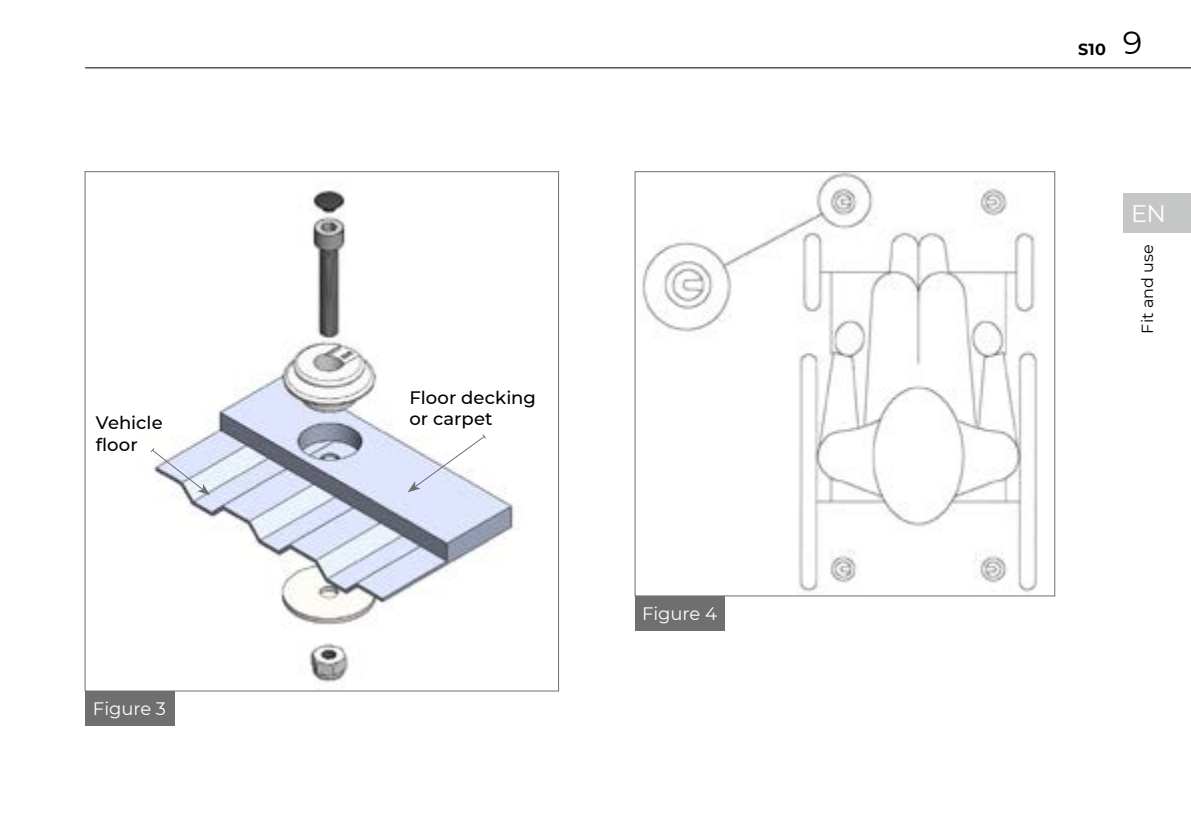
<style>
.page{position:relative;width:1191px;height:840px;background:#fff}
.page>*{position:absolute;margin:0;border:0;box-sizing:border-box;transform-origin:0 0}
.t1{font:24px "Montserrat";color:#fff}
.t2{font:500 18px/21.6px "Montserrat";letter-spacing:.005em;color:#000}
.t3{font:18px "Montserrat";letter-spacing:-.005em;color:#fff}
.t4{font:16px "Montserrat";letter-spacing:.01em;color:#000}
.t5{font:700 16px "Montserrat";color:#000}
.s1{font-weight:400;font-size:32px}
</style>
<div class="page">
<img style="left:171px;top:190px;width:350px;height:493px">
<svg style="left:150px;top:447px;width:60px;height:48px"></svg>
<svg style="left:407px;top:433px;width:80px;height:59px"></svg>
<img style="left:637px;top:173px;width:401px;height:420px">
<div style="left:85px;top:690px;width:89px;height:35px;background:#6f6f6e"></div>
<div style="left:635px;top:596px;width:89px;height:34px;background:#6f6f6e"></div>
<div style="left:1123px;top:193px;width:68px;height:39px;background:#c5c6c6"></div>
<hr style="left:85px;top:67px;width:1106px;height:1px;background:#000">
<p class="t2" style="left:96px;top:411px;width:68px">Vehicle floor</p>
<p class="t3" style="left:93px;top:695px;width:75px">Figure 3</p>
<p class="t2" style="left:409px;top:385px;width:128px">Floor decking or carpet</p>
<p class="t3" style="left:642px;top:600px;width:76px">Figure 4</p>
<p class="t5" style="left:1078px;top:38px;width:66px">S10 <span class="s1">9</span></p>
<h1 class="t1" style="left:1131px;top:196px;width:36px">EN</h1>
<p class="t4" style="left:1136px;top:333px;width:91px;rotate:-90deg">Fit and use</p>
</div>
